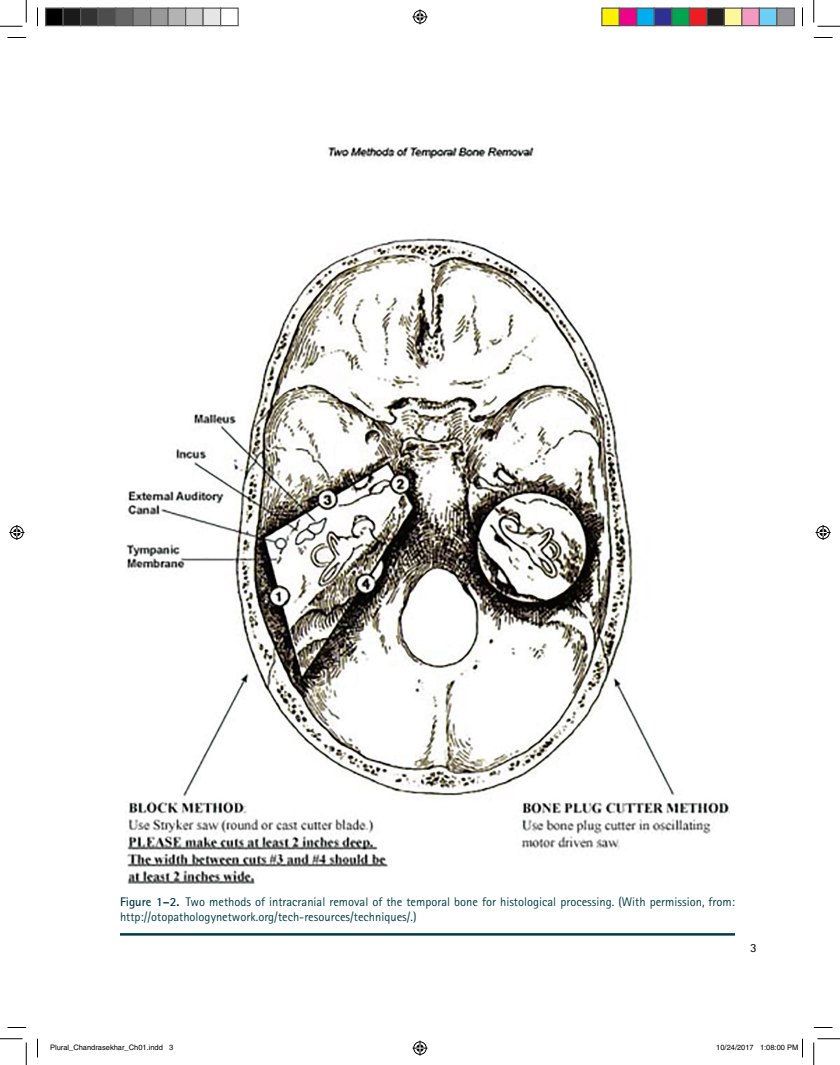
<style>
.page{position:relative;width:840px;height:1065px;background:#fff}
.page>*{position:absolute;margin:0;border:0;box-sizing:border-box;transform-origin:0 0}
.FT{font:12.5px/15px "Rotis Sans Serif Std";color:#013d49}
.RH{font:700 12.5px "Rotis Sans Serif Std";color:#231f20}
.t1{font:7.5px "Helvetica";color:#000}
.s1{font-weight:700}
</style>
<div class="page">
<hr style="left:120px;top:933px;width:615px;height:3px;background:#013d49">
<img style="left:126px;top:147px;width:603px;height:736px">
<svg style="left:8px;top:37px;width:18px;height:1px"></svg>
<svg style="left:814px;top:37px;width:18px;height:1px"></svg>
<svg style="left:8px;top:1027px;width:18px;height:1px"></svg>
<svg style="left:814px;top:1027px;width:18px;height:1px"></svg>
<svg style="left:37px;top:8px;width:1px;height:18px"></svg>
<svg style="left:37px;top:1039px;width:1px;height:19px"></svg>
<svg style="left:802px;top:8px;width:1px;height:18px"></svg>
<svg style="left:0;top:0;width:27px;height:27px"></svg>
<svg style="left:0;top:1039px;width:27px;height:26px"></svg>
<svg style="left:814px;top:0;width:26px;height:27px"></svg>
<svg style="left:814px;top:1039px;width:26px;height:26px"></svg>
<svg style="left:412px;top:9px;width:16px;height:15px"></svg>
<svg style="left:412px;top:1041px;width:16px;height:15px"></svg>
<svg style="left:9px;top:525px;width:15px;height:15px"></svg>
<svg style="left:816px;top:525px;width:15px;height:15px"></svg>
<div style="left:46px;top:8px;width:17px;height:18px;background:#000"></div>
<div style="left:45px;top:8px;width:19px;height:18px;border:1px solid #595959"></div>
<div style="left:63px;top:8px;width:18px;height:18px;background:#1a1a1a"></div>
<div style="left:62px;top:8px;width:19px;height:18px;border:1px solid #595959"></div>
<div style="left:81px;top:8px;width:17px;height:18px;background:#333"></div>
<div style="left:80px;top:8px;width:19px;height:18px;border:1px solid #595959"></div>
<div style="left:98px;top:8px;width:18px;height:18px;background:#4d4d4d"></div>
<div style="left:98px;top:8px;width:18px;height:18px;border:1px solid #595959"></div>
<div style="left:116px;top:8px;width:17px;height:18px;background:#666"></div>
<div style="left:115px;top:8px;width:19px;height:18px;border:1px solid #595959"></div>
<div style="left:133px;top:8px;width:18px;height:18px;background:#808080"></div>
<div style="left:132px;top:8px;width:19px;height:18px;border:1px solid #595959"></div>
<div style="left:151px;top:8px;width:17px;height:18px;background:#999"></div>
<div style="left:150px;top:8px;width:19px;height:18px;border:1px solid #595959"></div>
<div style="left:168px;top:8px;width:18px;height:18px;background:#b3b3b3"></div>
<div style="left:168px;top:8px;width:18px;height:18px;border:1px solid #595959"></div>
<div style="left:186px;top:8px;width:17px;height:18px;background:#ccc"></div>
<div style="left:185px;top:8px;width:19px;height:18px;border:1px solid #595959"></div>
<div style="left:203px;top:8px;width:18px;height:18px;background:#e6e6e6"></div>
<div style="left:202px;top:8px;width:19px;height:18px;border:1px solid #595959"></div>
<div style="left:220px;top:8px;width:19px;height:18px;border:1px solid #595959"></div>
<div style="left:602px;top:8px;width:17px;height:18px;background:#fff101"></div>
<div style="left:601px;top:8px;width:19px;height:18px;border:1px solid #595959"></div>
<div style="left:619px;top:8px;width:18px;height:18px;background:#ed028c"></div>
<div style="left:619px;top:8px;width:19px;height:18px;border:1px solid #595959"></div>
<div style="left:637px;top:8px;width:17px;height:18px;background:#00aeef"></div>
<div style="left:636px;top:8px;width:19px;height:18px;border:1px solid #595959"></div>
<div style="left:654px;top:8px;width:18px;height:18px;background:#2e3092"></div>
<div style="left:654px;top:8px;width:18px;height:18px;border:1px solid #595959"></div>
<div style="left:672px;top:8px;width:17px;height:18px;background:#00a54f"></div>
<div style="left:671px;top:8px;width:19px;height:18px;border:1px solid #595959"></div>
<div style="left:689px;top:8px;width:18px;height:18px;background:#ee1d23"></div>
<div style="left:689px;top:8px;width:19px;height:18px;border:1px solid #595959"></div>
<div style="left:707px;top:8px;width:17px;height:18px;background:#231f20"></div>
<div style="left:706px;top:8px;width:19px;height:18px;border:1px solid #595959"></div>
<div style="left:724px;top:8px;width:18px;height:18px;background:#fff79a"></div>
<div style="left:724px;top:8px;width:18px;height:18px;border:1px solid #595959"></div>
<div style="left:742px;top:8px;width:17px;height:18px;background:#f499c2"></div>
<div style="left:741px;top:8px;width:19px;height:18px;border:1px solid #595959"></div>
<div style="left:759px;top:8px;width:18px;height:18px;background:#6bcff6"></div>
<div style="left:759px;top:8px;width:19px;height:18px;border:1px solid #595959"></div>
<div style="left:777px;top:8px;width:17px;height:18px;background:#939598"></div>
<div style="left:776px;top:8px;width:19px;height:18px;border:1px solid #595959"></div>
<svg style="left:802px;top:1039px;width:1px;height:19px"></svg>
<p class="FT" style="left:120px;top:894px;width:617px"><span class="s1">Figure 1–2.</span> Two methods of intracranial removal of the temporal bone for histological processing. (With permission, from: http://otopathologynetwork.org/tech-resources/techniques/.)</p>
<p class="RH" style="left:750px;top:940px;width:8px">3</p>
<p class="t1" style="left:50px;top:1043px;width:125px">Plural_Chandrasekhar_Ch01.indd 3</p>
<p class="t1" style="left:716px;top:1043px;width:84px">10/24/2017 1:08:00 PM</p>
</div>
